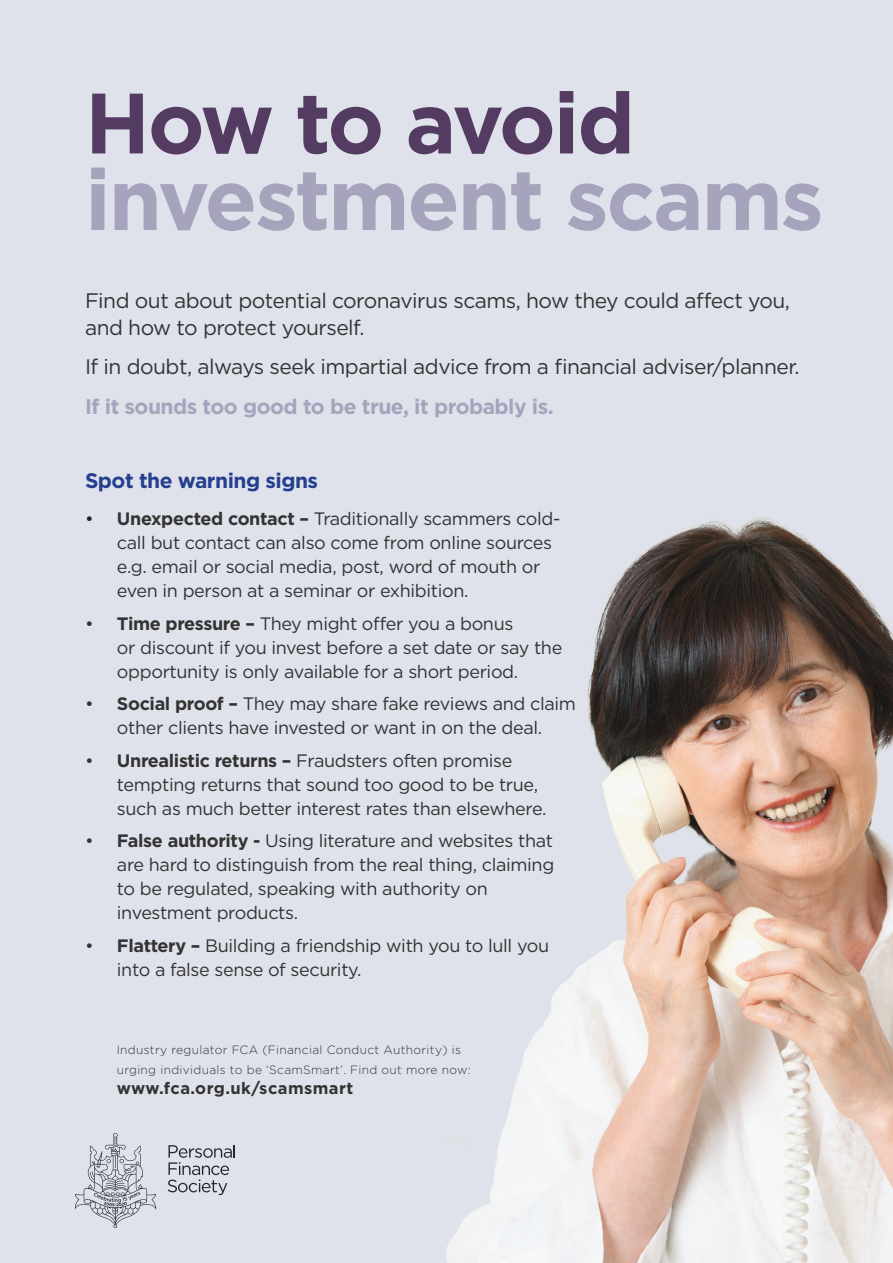
<style>
.page{position:relative;width:893px;height:1263px;background:#dfe1eb}
.page>*{position:absolute;margin:0;border:0;box-sizing:border-box;transform-origin:0 0}
.t1{font:700 85.5px/76.5px "Gotham";letter-spacing:-.025em;color:#a6a4bc}
.t2{font:21px/27px "Gotham";letter-spacing:-.025em;color:#333}
.t3{font:700 21px "Gotham";letter-spacing:-.025em;color:#a6a4bc}
.t4{font:700 21px "Gotham";letter-spacing:-.025em;color:#253f8e}
.t5{font:18px/24px "Gotham";letter-spacing:-.02em;color:#333}
.t6{font:700 16.5px "Gotham";letter-spacing:.025em;color:#333}
.t7{font:300 12px/19.8px "Gotham";letter-spacing:.025em;color:#333}
.s1{color:#543b61}
.s2{color:#231f20}
.s3{font-weight:700}
</style>
<div class="page">
<img style="left:440px;top:517px;width:453px;height:746px">
<svg style="left:75px;top:1133px;width:160px;height:95px"></svg>
<p class="t1" style="left:85px;top:84px;width:740px"><span class="s1">How to avoid </span>investment scams</p>
<p class="t2" style="left:85px;top:286px;width:706px">Find out about potential coronavirus scams, how they could affect you, and how to protect yourself.</p>
<p class="t2" style="left:85px;top:353px;width:716px">If in doubt, always seek impartial advice from a financial adviser/planner.</p>
<p class="t3" style="left:85px;top:393px;width:470px">If it sounds too good to be true, it probably is.</p>
<p class="t4" style="left:85px;top:467px;width:235px">Spot the warning signs</p>
<p class="t5" style="left:117px;top:506px;width:445px;text-indent:-32px"><span class="s2">•</span> <span class="s3">Unexpected contact –</span> Traditionally scammers cold&shy;call but contact can also come from online sources e.g. email or social media, post, word of mouth or even in person at a seminar or exhibition.</p>
<p class="t5" style="left:117px;top:611px;width:447px;text-indent:-32px">• <span class="s3">Time pressure –</span> They might offer you a bonus<br>or discount if you invest before a set date or say the opportunity is only available for a short period.</p>
<p class="t5" style="left:85px;top:691px;width:492px;text-align:center">• <span class="s3">Social proof –</span> They may share fake reviews and claim other clients have invested or want in on the deal.</p>
<p class="t5" style="left:117px;top:748px;width:431px;text-indent:-32px">• <span class="s3">Unrealistic returns –</span> Fraudsters often promise tempting returns that sound too good to be true, such as much better interest rates than elsewhere.</p>
<p class="t5" style="left:117px;top:828px;width:439px;text-indent:-32px">• <span class="s3">False authority -</span> Using literature and websites that are hard to distinguish from the real thing, claiming to be regulated, speaking with authority on investment products.</p>
<p class="t5" style="left:117px;top:933px;width:434px;text-indent:-32px">• <span class="s3">Flattery –</span> Building a friendship with you to lull you into a false sense of security.</p>
<p class="t7" style="left:117px;top:1040px;width:355px">Industry regulator FCA (Financial Conduct Authority) is urging individuals to be ‘ScamSmart’. Find out more now:</p>
<p class="t6" style="left:117px;top:1077px;width:238px">www.fca.org.uk/scamsmart</p>
</div>
